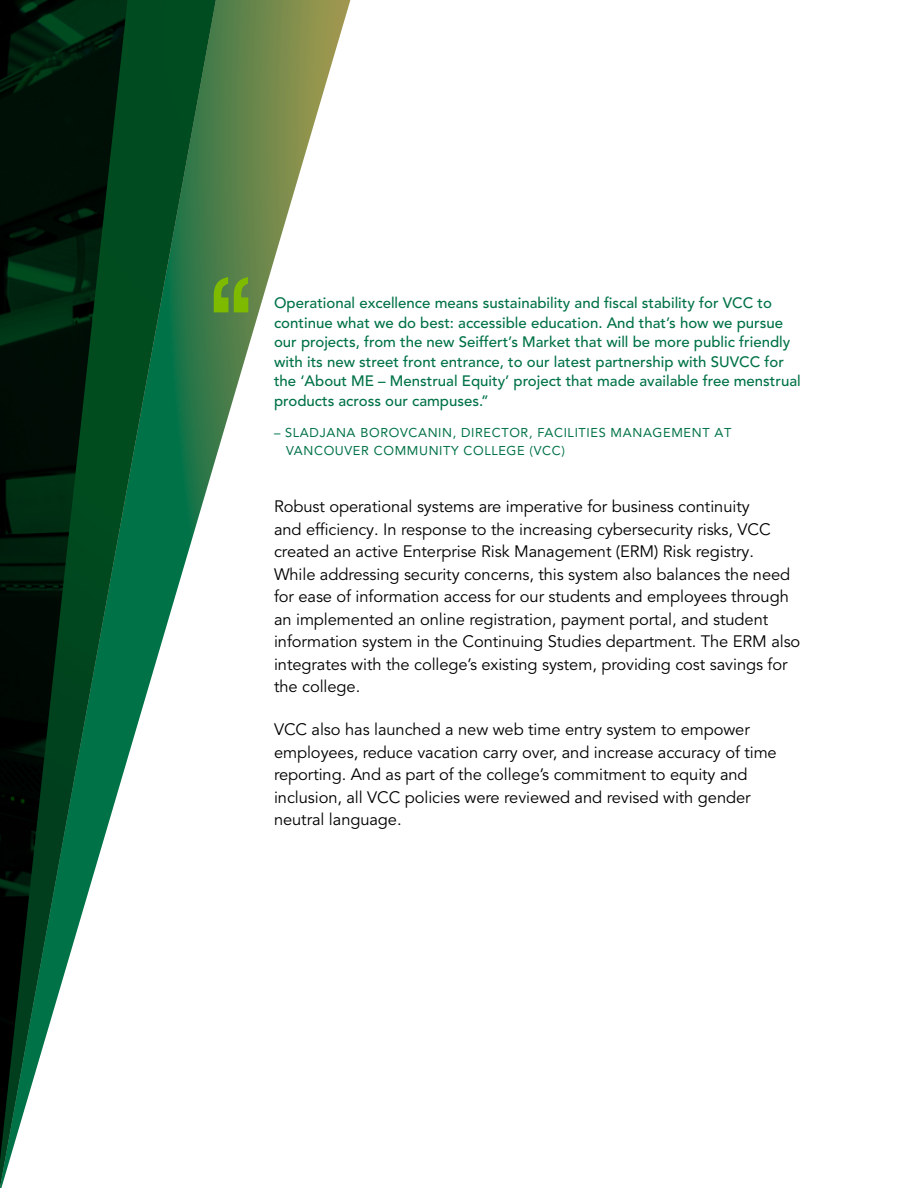
<style>
.page{position:relative;width:918px;height:1188px;background:#fff}
.page>*{position:absolute;margin:0;border:0;box-sizing:border-box;transform-origin:0 0}
.t1{font:146.25px "Europa Gro SH Con";color:#7ebb00;scale:1.07 1}
.t2{font:16.5px/22.5px "Avenir LT Pro";letter-spacing:-.005em;color:#000}
.t3{font:500 15px/19.5px "Avenir LT Pro";color:#007247}
.t4{font:12.75px/18px "Avenir LT Pro";letter-spacing:.05em;color:#007247}
</style>
<div class="page">
<svg style="left:0;top:0;width:351px;height:1188px"></svg>
<h1 class="t1" style="left:211px;top:251px;width:39px">“</h1>
<p class="t3" style="left:274px;top:294px;width:528px">Operational excellence means sustainability and fiscal stability for VCC to continue what we do best: accessible education. And that’s how we pursue our projects, from the new Seiffert’s Market that will be more public friendly with its new street front entrance, to our latest partnership with SUVCC for the ‘About ME – Menstrual Equity’ project that made available free menstrual products across our campuses.”</p>
<p class="t4" style="left:286px;top:424px;width:447px;text-indent:-12px">– SLADJANA BOROVCANIN, DIRECTOR, FACILITIES MANAGEMENT AT<br>VANCOUVER COMMUNITY COLLEGE (VCC)</p>
<p class="t2" style="left:274px;top:496px;width:528px">Robust operational systems are imperative for business continuity<br>and efficiency. In response to the increasing cybersecurity risks, VCC created an active Enterprise Risk Management (ERM) Risk registry.<br>While addressing security concerns, this system also balances the need for ease of information access for our students and employees through an implemented an online registration, payment portal, and student information system in the Continuing Studies department. The ERM also integrates with the college’s existing system, providing cost savings for the college.</p>
<p class="t2" style="left:274px;top:719px;width:504px">VCC also has launched a new web time entry system to empower employees, reduce vacation carry over, and increase accuracy of time reporting. And as part of the college’s commitment to equity and inclusion, all VCC policies were reviewed and revised with gender neutral language.</p>
</div>
